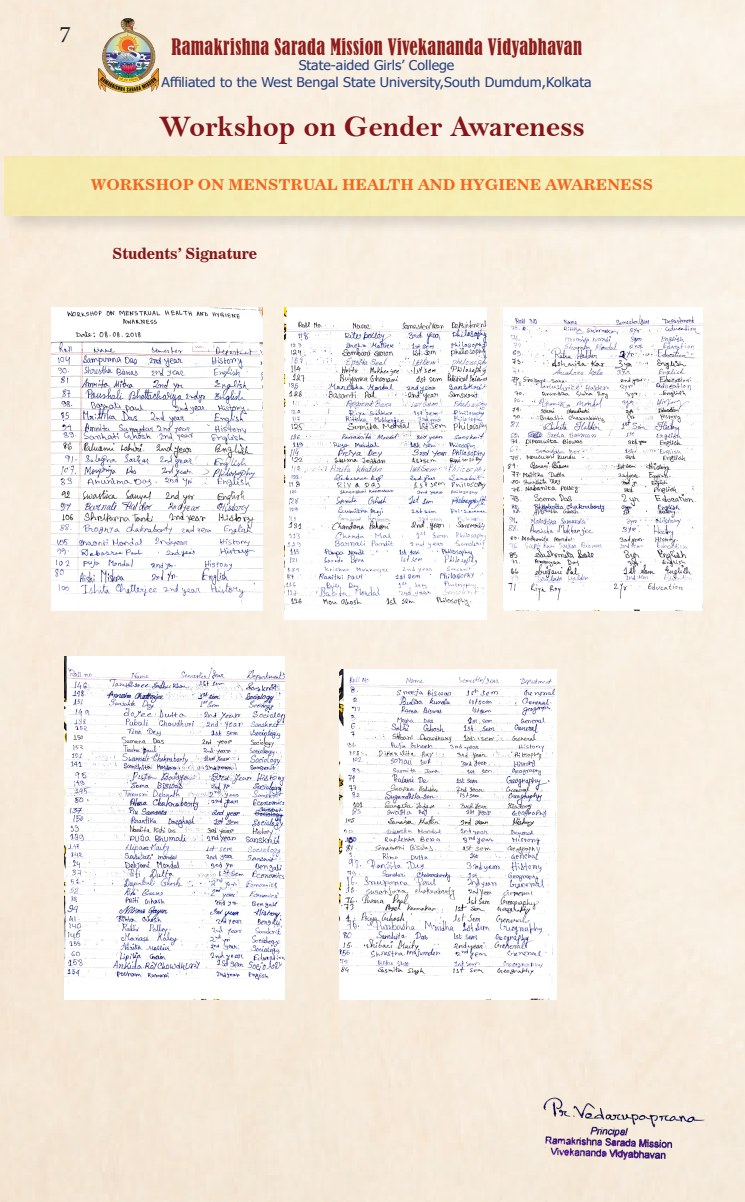
<style>
.page{position:relative;width:745px;height:1202px;background:#fff}
.page>*{position:absolute;margin:0;border:0;box-sizing:border-box;transform-origin:0 0}
.category{font:30px "Bell MT Bold";color:#851518}
.t1{font:23.75px "Minion Pro";color:#231f20}
.t2{font:condensed 21.25px "Bernard";letter-spacing:.02em;color:#8e1d1c;scale:.86 1}
.heading{font:15px "News 701 BT Bold A";color:#f36621}
.index_heading{font:15px "News 706 BT Bold C";color:#851518}
.t3{font:13.38px/17.4px "Tahoma";color:#254183;text-align:center;scale:1.05 1}
</style>
<div class="page">
<img style="left:0;top:0;width:744px;height:1201px">
<div style="left:2px;top:154px;width:742px;height:82px;background:#231f20;opacity:.6"></div>
<div style="left:5px;top:157px;width:739px;height:59px;background:#f6eeb5"></div>
<img style="left:98px;top:19px;width:60px;height:73px">
<img style="left:533px;top:1095px;width:176px;height:76px">
<img style="left:51px;top:308px;width:211px;height:302px">
<img style="left:284px;top:308px;width:202px;height:312px">
<img style="left:503px;top:308px;width:199px;height:302px">
<img style="left:64px;top:656px;width:220px;height:343px">
<img style="left:339px;top:669px;width:217px;height:330px">
<h2 class="t1" style="left:59px;top:18px;width:13px">7</h2>
<h3 class="t2" style="left:171px;top:34px;width:478px">Ramakrishna Sarada Mission Vivekananda Vidyabhavan</h3>
<p class="t3" style="left:161px;top:57px;width:411px">State-aided Girls’ College<br>Affiliated to the West Bengal State University,South Dumdum,Kolkata</p>
<p class="category" style="left:159px;top:108px;width:427px">Workshop on Gender Awareness</p>
<p class="heading" style="left:91px;top:176px;width:563px">WORKSHOP ON MENSTRUAL HEALTH AND HYGIENE AWARENESS</p>
<p class="index_heading" style="left:112px;top:245px;width:146px">Students’ Signature</p>
</div>
